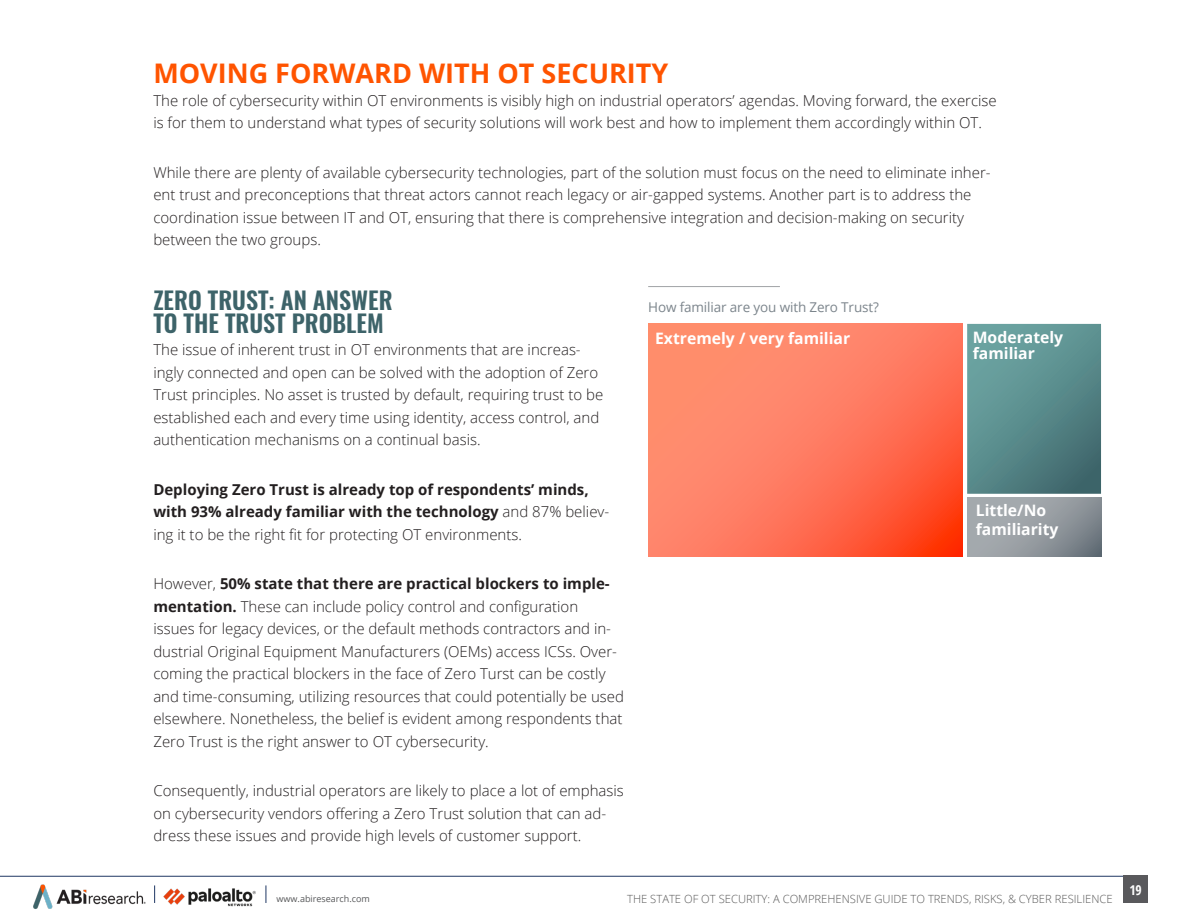
<style>
.page{position:relative;width:1188px;height:918px;background:#fff}
.page>*{position:absolute;margin:0;border:0;box-sizing:border-box;transform-origin:0 0}
.Heading_Level_One{font:700 27px "Open Sans";color:#ff5400}
.Heading_Level_Two{font:600 24px/22.5px "Oswald";color:#3d6369}
.t1{font:700 15.75px/18.9px "Open Sans";color:#fff}
.t2{font:300 15px/22.5px "Open Sans";color:#231f20}
.t3{font:700 15px/22.5px "Open Sans";color:#231f20}
.t4{font:13.5px "Open Sans";letter-spacing:-.01em;color:#7c858c}
.t5{font:700 condensed 13.5px "Open Sans";color:#fff}
.t6{font:300 11.25px "Open Sans";color:#595959}
.t7{font:9px "Open Sans";color:#57585a}
.s1{font-weight:300}
.s2{font-weight:700}
</style>
<div class="page">
<hr style="left:0;top:876px;width:1147px;height:1px;background:#1f3763">
<div style="left:1123px;top:876px;width:25px;height:27px;background:#59595c"></div>
<svg style="left:154px;top:885px;width:1px;height:18px"></svg>
<svg style="left:266px;top:885px;width:1px;height:18px"></svg>
<img style="left:33px;top:884px;width:113px;height:25px">
<img style="left:163px;top:888px;width:93px;height:18px">
<svg style="left:649px;top:324px;width:314px;height:233px;background:#ff775b"></svg>
<svg style="left:967px;top:324px;width:134px;height:170px;background:#598b8b"></svg>
<svg style="left:967px;top:497px;width:134px;height:60px;background:#949aa0"></svg>
<hr style="left:648px;top:286px;width:132px;height:1px;background:#a1a3a6">
<p class="Heading_Level_One" style="left:153px;top:54px;width:516px">MOVING FORWARD WITH OT SECURITY</p>
<p class="t2" style="left:153px;top:89px;width:845px">The role of cybersecurity within OT environments is visibly high on industrial operators’ agendas. Moving forward, the exercise is for them to understand what types of security solutions will work best and how to implement them accordingly within OT.</p>
<p class="t2" style="left:153px;top:161px;width:839px">While there are plenty of available cybersecurity technologies, part of the solution must focus on the need to eliminate inher&shy;ent trust and preconceptions that threat actors cannot reach legacy or air-gapped systems. Another part is to address the coordination issue between IT and OT, ensuring that there is comprehensive integration and decision-making on security between the two groups.</p>
<p class="Heading_Level_Two" style="left:153px;top:290px;width:241px">ZERO TRUST: AN ANSWER<br>TO THE TRUST PROBLEM</p>
<p class="t2" style="left:153px;top:338px;width:451px">The issue of inherent trust in OT environments that are increas&shy;ingly connected and open can be solved with the adoption of Zero Trust principles. No asset is trusted by default, requiring trust to be established each and every time using identity, access control, and authentication mechanisms on a continual basis.</p>
<p class="t3" style="left:153px;top:478px;width:457px">Deploying Zero Trust is already top of respondents’ minds, with 93% already familiar with the technology <span class="s1">and 87% believ&shy;ing it to be the right fit for protecting OT environments.</span></p>
<p class="t2" style="left:153px;top:572px;width:472px">However, <span class="s2">50% state that there are practical blockers to imple&shy;mentation.</span> These can include policy control and configuration<br>issues for legacy devices, or the default methods contractors and in&shy;dustrial Original Equipment Manufacturers (OEMs) access ICSs. Over&shy;coming the practical blockers in the face of Zero Turst can be costly and time-consuming, utilizing resources that could potentially be used elsewhere. Nonetheless, the belief is evident among respondents that Zero Trust is the right answer to OT cybersecurity.</p>
<p class="t2" style="left:153px;top:779px;width:472px">Consequently, industrial operators are likely to place a lot of emphasis on cybersecurity vendors offering a Zero Trust solution that can ad&shy;dress these issues and provide high levels of customer support.</p>
<p class="t4" style="left:648px;top:298px;width:232px">How familiar are you with Zero Trust?</p>
<p class="t1" style="left:655px;top:328px;width:197px">Extremely / very familiar</p>
<p class="t1" style="left:973px;top:328px;width:92px;line-height:16.8px">Moderately familiar</p>
<p class="t1" style="left:976px;top:500px;width:84px">Little/No familiarity</p>
<p class="t7" style="left:277px;top:893px;width:95px">www.abiresearch.com</p>
<p class="t6" style="left:627px;top:891px;width:487px">THE STATE OF OT SECURITY: A COMPREHENSIVE GUIDE TO TRENDS, RISKS, &amp; CYBER RESILIENCE</p>
<p class="t5" style="left:1129px;top:880px;width:14px">19</p>
</div>
